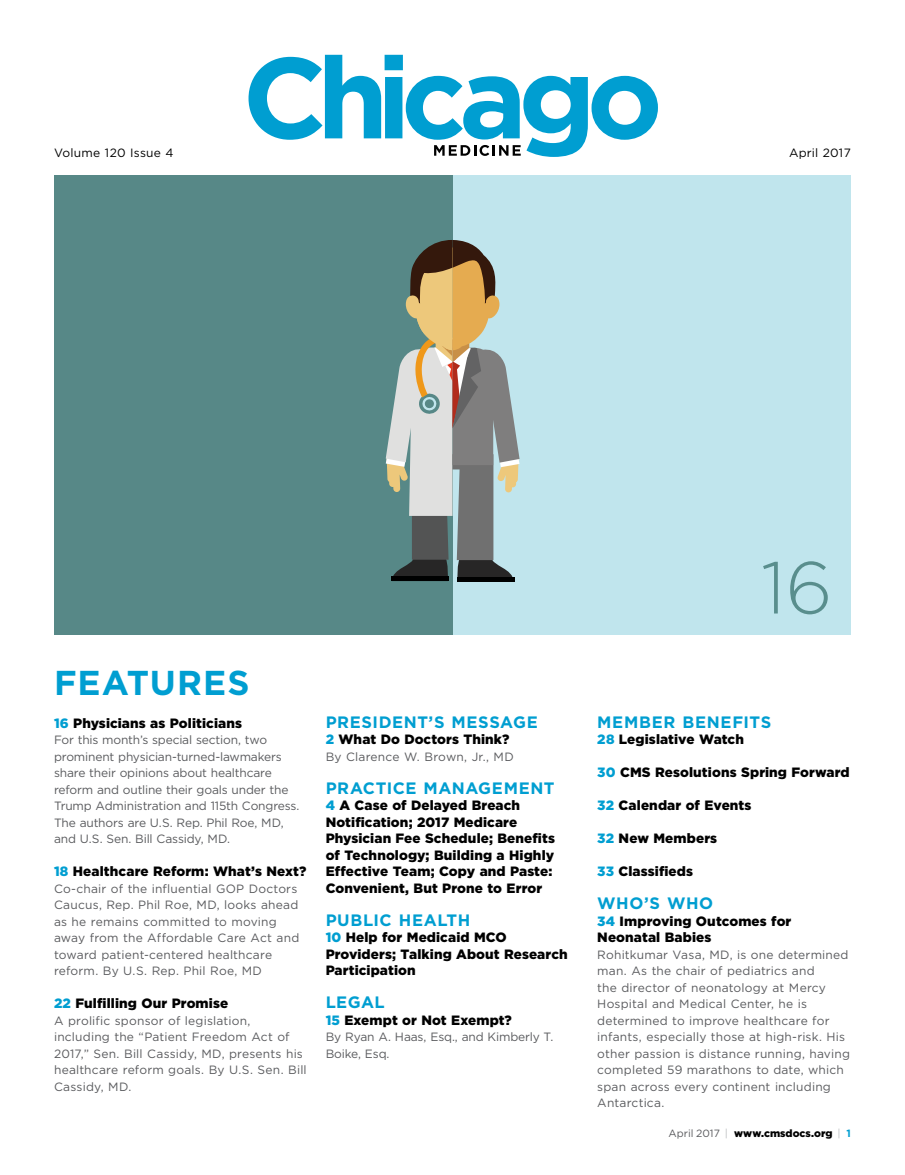
<style>
.page{position:relative;width:905px;height:1175px;background:#fff}
.page>*{position:absolute;margin:0;border:0;box-sizing:border-box;transform-origin:0 0}
.t1{font:300 73.35px "Gotham";color:#598e8d}
.t2{font:700 34.5px "Gotham";letter-spacing:.03em;color:#009ed1}
.t3{font:700 16.5px "Gotham";letter-spacing:.035em;color:#009ed1}
.t4{font:900 13.5px/16.5px "Gotham";letter-spacing:.005em;color:#000}
.t5{font:12px/16.5px "Gotham";letter-spacing:.01em;color:#5a5b5e}
.t6{font:12px/16.5px "Gotham";letter-spacing:-.015em;color:#5a5b5e}
.t7{font:12px/16.5px "Gotham";letter-spacing:-.01em;color:#5a5b5e}
.t8{font:12px "Gotham";letter-spacing:.015em;color:#000}
.t9{font:900 10.5px "Gotham";color:#000}
.s1{color:#009ed1}
.s2{font-weight:400;color:#5a5b5e}
.s3{font-weight:400;color:#babcbf}
.s4{font-weight:700;color:#009ed1}
</style>
<div class="page">
<svg style="left:248px;top:55px;width:410px;height:102px"></svg>
<div style="left:452px;top:176px;width:398px;height:458px;background:#c0e5ed"></div>
<div style="left:54px;top:176px;width:399px;height:458px;background:#578887"></div>
<svg style="left:386px;top:240px;width:133px;height:341px"></svg>
<p class="t8" style="left:54px;top:145px;width:121px">Volume 120 Issue 4</p>
<p class="t8" style="left:789px;top:145px;width:63px">April 2017</p>
<h2 class="t2" style="left:54px;top:659px;width:197px">FEATURES</h2>
<p class="t4" style="left:54px;top:714px;width:189px"><span class="s1">16</span> Physicians as Politicians</p>
<p class="t6" style="left:54px;top:731px;width:247px">For this month’s special section, two prominent physician-turned-lawmakers share their opinions about healthcare reform and outline their goals under the Trump Administration and 115th Congress.<br>The authors are U.S. Rep. Phil Roe, MD, and U.S. Sen. Bill Cassidy, MD.</p>
<p class="t4" style="left:54px;top:863px;width:254px"><span class="s1">18</span> Healthcare Reform: What’s Next?</p>
<p class="t5" style="left:54px;top:880px;width:247px">Co-chair of the influential GOP Doctors Caucus, Rep. Phil Roe, MD, looks ahead as he remains committed to moving away from the Affordable Care Act and toward patient-centered healthcare reform. By U.S. Rep. Phil Roe, MD</p>
<p class="t4" style="left:54px;top:995px;width:176px"><span class="s1">22</span> Fulfilling Our Promise</p>
<p class="t5" style="left:54px;top:1012px;width:254px">A prolific sponsor of legislation, including the “Patient Freedom Act of 2017,” Sen. Bill Cassidy, MD, presents his healthcare reform goals. By U.S. Sen. Bill Cassidy, MD.</p>
<h3 class="t3" style="left:326px;top:711px;width:214px">PRESIDENT’S MESSAGE</h3>
<p class="t4" style="left:326px;top:731px;width:185px"><span class="s1">2</span> What Do Doctors Think?</p>
<p class="t5" style="left:326px;top:748px;width:190px">By Clarence W. Brown, Jr., MD</p>
<h3 class="t3" style="left:326px;top:777px;width:230px">PRACTICE MANAGEMENT</h3>
<p class="t4" style="left:326px;top:797px;width:231px"><span class="s1">4</span> A Case of Delayed Breach<br>Notification; 2017 Medicare<br>Physician Fee Schedule; Benefits of Technology; Building a Highly<br>Effective Team; Copy and Paste:<br>Convenient, But Prone to Error</p>
<h3 class="t3" style="left:326px;top:909px;width:146px">PUBLIC HEALTH</h3>
<p class="t4" style="left:326px;top:929px;width:243px"><span class="s1">10</span> Help for Medicaid MCO<br>Providers; Talking About Research<br>Participation</p>
<h3 class="t3" style="left:326px;top:991px;width:61px">LEGAL</h3>
<p class="t4" style="left:326px;top:1011px;width:188px"><span class="s1">15</span> Exempt or Not Exempt?</p>
<p class="t7" style="left:326px;top:1028px;width:229px">By Ryan A. Haas, Esq., and Kimberly T.<br>Boike, Esq.</p>
<h1 class="t1" style="left:760px;top:541px;width:73px">16</h1>
<h3 class="t3" style="left:597px;top:711px;width:175px">MEMBER BENEFITS</h3>
<p class="t4" style="left:597px;top:731px;width:148px"><span class="s1">28</span> Legislative Watch</p>
<p class="t4" style="left:597px;top:764px;width:254px"><span class="s1">30</span> CMS Resolutions Spring Forward</p>
<p class="t4" style="left:597px;top:797px;width:156px"><span class="s1">32</span> Calendar of Events</p>
<p class="t4" style="left:597px;top:830px;width:121px"><span class="s1">32</span> New Members</p>
<p class="t4" style="left:597px;top:863px;width:97px"><span class="s1">33</span> Classifieds</p>
<h3 class="t3" style="left:597px;top:892px;width:117px">WHO’S WHO</h3>
<p class="t4" style="left:597px;top:912px;width:196px"><span class="s1">34</span> Improving Outcomes for<br>Neonatal Babies</p>
<p class="t5" style="left:597px;top:946px;width:254px">Rohitkumar Vasa, MD, is one determined man. As the chair of pediatrics and<br>the director of neonatology at Mercy Hospital and Medical Center, he is determined to improve healthcare for infants, especially those at high-risk. His other passion is distance running, having completed 59 marathons to date, which span across every continent including Antarctica.</p>
<p class="t9" style="left:668px;top:1126px;width:184px"><span class="s2">April 2017</span> <span class="s3">|</span> www.cmsdocs.org <span class="s3">|</span> <span class="s4">1</span></p>
</div>
